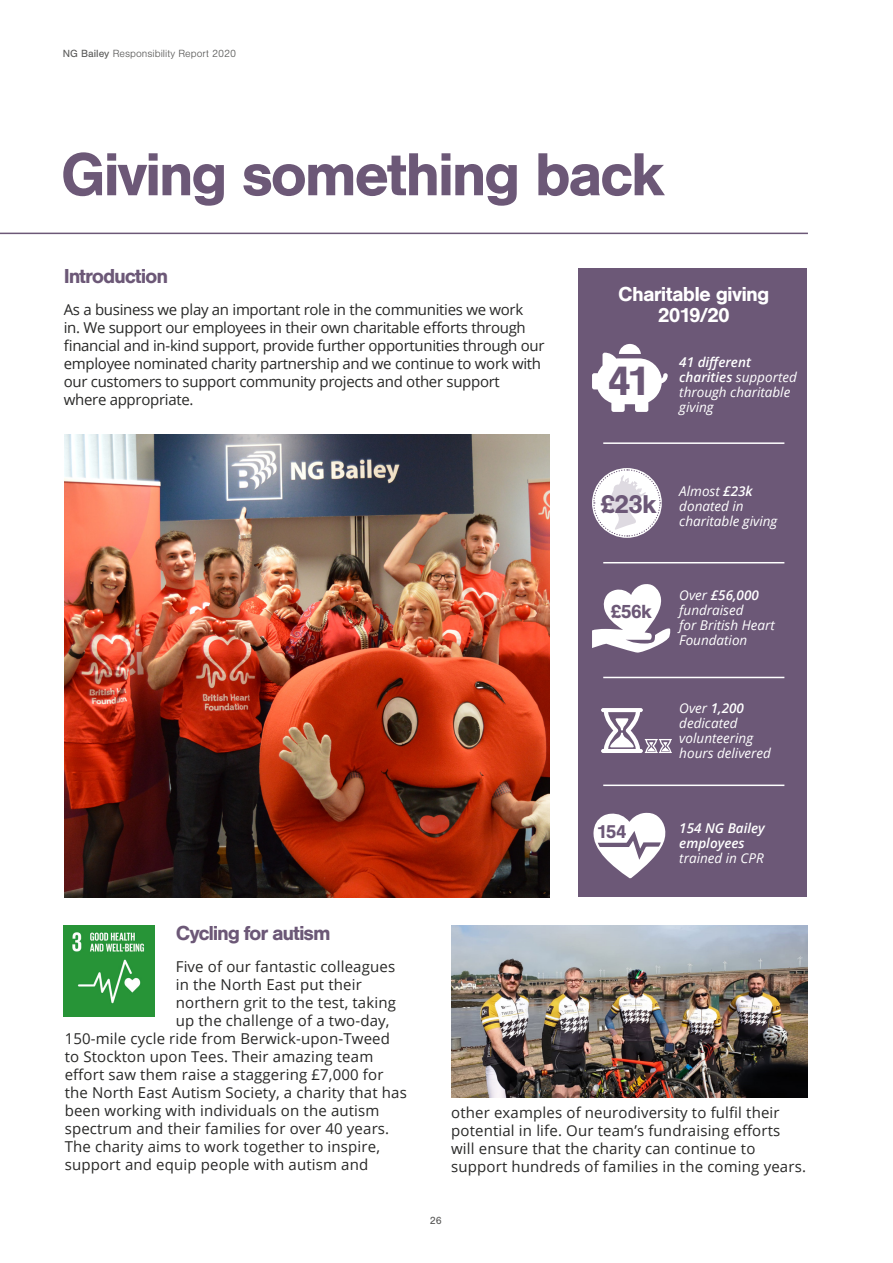
<style>
.page{position:relative;width:893px;height:1263px;background:#fff}
.page>*{position:absolute;margin:0;border:0;box-sizing:border-box;transform-origin:0 0}
.t1{font:700 62.85px "Nimbus San";letter-spacing:-.045em;color:#6c5877}
.t2{font:700 42.9px "Nimbus San";color:#6c5877}
.t3{font:700 26.7px "Nimbus San";color:#6c5877}
.t4{font:700 21px "Nimbus San";letter-spacing:-.06em;color:#6c5877}
.t5{font:700 21px/21px "Nimbus San";letter-spacing:-.04em;color:#fff;text-align:center}
.t6{font:700 19.8px "Nimbus San";color:#6c5877}
.t7{font:700 19.35px "Nimbus San";color:#6c5877}
.t8{font:15px/18px "Open Sans";letter-spacing:.01em;color:#282827}
.t9{font:15px/18px "Open Sans";letter-spacing:-.02em;color:#282827}
.t10{font:italic 13.5px/15px "Open Sans";color:#fff}
.t11{font:italic 600 13.5px/15px "Open Sans";color:#fff}
.t12{font:300 10.8px "Nimbus San";color:#575756}
.t13{font:10.8px "Nimbus San";color:#575756}
.s1{font-weight:400}
.s2{font-weight:600}
</style>
<div class="page">
<div style="left:578px;top:269px;width:229px;height:628px;background:#6c5877"></div>
<hr style="left:0;top:233px;width:808px;height:1px;background:#6c5877">
<svg style="left:601px;top:708px;width:71px;height:45px"></svg>
<svg style="left:593px;top:812px;width:73px;height:67px"></svg>
<img style="left:65px;top:434px;width:485px;height:463px">
<svg style="left:592px;top:344px;width:76px;height:68px"></svg>
<hr style="left:603px;top:442px;width:181px;height:2px;background:#fff">
<hr style="left:603px;top:562px;width:181px;height:1px;background:#fff">
<hr style="left:603px;top:677px;width:181px;height:1px;background:#fff">
<hr style="left:603px;top:784px;width:181px;height:2px;background:#fff">
<svg style="left:593px;top:469px;width:68px;height:68px"></svg>
<svg style="left:592px;top:584px;width:79px;height:69px"></svg>
<img style="left:64px;top:925px;width:91px;height:91px">
<img style="left:451px;top:925px;width:357px;height:173px">
<p class="t12" style="left:63px;top:47px;width:175px"><span class="s1">NG Bailey</span> Responsibility Report 2020</p>
<h1 class="t1" style="left:61px;top:139px;width:606px">Giving something back</h1>
<h3 class="t4" style="left:64px;top:264px;width:106px">Introduction</h3>
<p class="t9" style="left:64px;top:301px;width:482px">As a business we play an important role in the communities we work<br>in. We support our employees in their own charitable efforts through financial and in-kind support, provide further opportunities through our employee nominated charity partnership and we continue to work with our customers to support community projects and other support where appropriate.</p>
<h3 class="t5" style="left:618px;top:284px;width:153px">Charitable giving<br>2019/20</h3>
<p class="t10" style="left:679px;top:355px;width:119px"><span class="s2">41 different charities</span> supported through charitable giving</p>
<h2 class="t2" style="left:607px;top:356px;width:45px">41</h2>
<h3 class="t3" style="left:600px;top:489px;width:58px">£23k</h3>
<p class="t10" style="left:679px;top:483px;width:100px">Almost <span class="s2">£23k </span>donated in charitable giving</p>
<h3 class="t6" style="left:610px;top:600px;width:43px">£56k</h3>
<p class="t10" style="left:679px;top:588px;width:97px">Over <span class="s2">£56,000 </span>fundraised<br>for British Heart<br>Foundation</p>
<p class="t10" style="left:679px;top:700px;width:93px">Over <span class="s2">1,200 </span>dedicated volunteering hours delivered</p>
<p class="t7" style="left:596px;top:821px;width:32px">154</p>
<p class="t11" style="left:679px;top:821px;width:87px">154 NG Bailey employees</p>
<p class="t10" style="left:679px;top:850px;width:86px">trained in CPR</p>
<h3 class="t4" style="left:176px;top:921px;width:156px">Cycling for autism</h3>
<p class="t8" style="left:176px;top:957px;width:221px">Five of our fantastic colleagues</p>
<p class="t8" style="left:176px;top:975px;width:187px">in the North East put their</p>
<p class="t8" style="left:176px;top:993px;width:222px">northern grit to the test, taking</p>
<p class="t8" style="left:176px;top:1011px;width:215px">up the challenge of a two-day,</p>
<p class="t8" style="left:65px;top:1029px;width:327px">150-mile cycle ride from Berwick-upon-Tweed</p>
<p class="t8" style="left:65px;top:1047px;width:310px">to Stockton upon Tees. Their amazing team</p>
<p class="t8" style="left:65px;top:1065px;width:320px">effort saw them raise a staggering £7,000 for</p>
<p class="t8" style="left:65px;top:1083px;width:344px">the North East Autism Society, a charity that has</p>
<p class="t8" style="left:65px;top:1101px;width:316px">been working with individuals on the autism</p>
<p class="t8" style="left:65px;top:1119px;width:326px">spectrum and their families for over 40 years.</p>
<p class="t8" style="left:65px;top:1137px;width:317px">The charity aims to work together to inspire,</p>
<p class="t8" style="left:65px;top:1155px;width:305px">support and equip people with autism and</p>
<p class="t8" style="left:451px;top:1103px;width:356px">other examples of neurodiversity to fulfil their potential in life. Our team’s fundraising efforts will ensure that the charity can continue to support hundreds of families in the coming years.</p>
<p class="t13" style="left:430px;top:1215px;width:14px">26</p>
</div>
